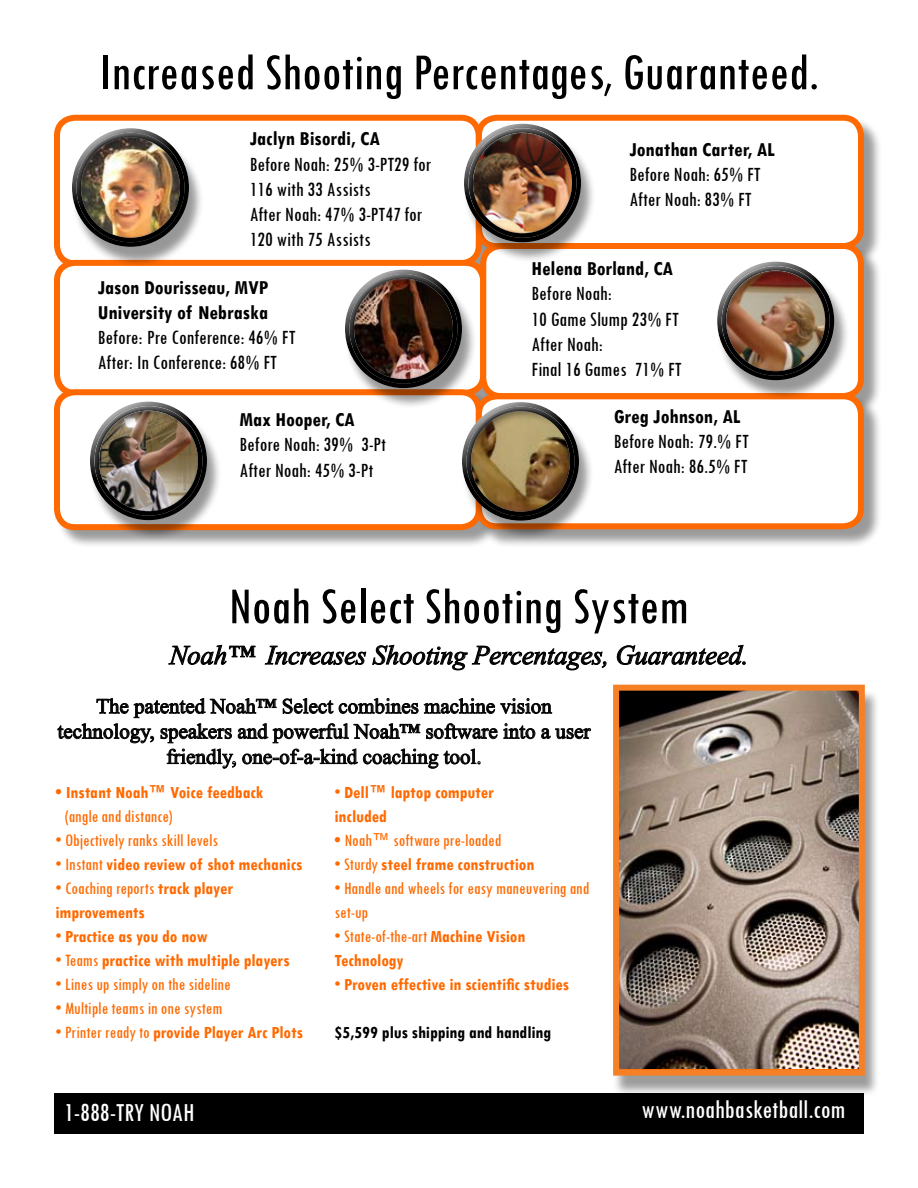
<style>
.page{position:relative;width:918px;height:1188px;background:#fff}
.page>*{position:absolute;margin:0;border:0;box-sizing:border-box;transform-origin:0 0}
.t1{font:condensed 54px "Tw Cen";color:#000}
.t2{font:italic 27px "Times New Roman";letter-spacing:-.01em;color:#000}
.t3{font:condensed 27px "Tw Cen";color:#fff}
.t4{font:condensed 21px/25.2px "Tw Cen";color:#000}
.t5{font:21px/25.2px "Times New Roman";color:#000;text-align:center}
.t6{font:700 condensed 21px/25.2px "Tw Cen";color:#000}
.t7{font:700 condensed 18px/24px "Tw Cen";color:#ff6901}
.t8{font:condensed 18px/24px "Tw Cen";color:#ff6901}
.t9{font:700 condensed 18px "Tw Cen";color:#000}
.s1{font-weight:400}
.s2{font-weight:700}
</style>
<div class="page">
<div style="left:54px;top:115px;width:428px;height:151px;border:6px solid #ff6901;border-radius:18px"></div>
<div style="left:478px;top:117px;width:411px;height:158px;background:#000;opacity:.4"></div>
<div style="left:479px;top:118px;width:382px;height:128px;background:#fff;border-radius:18px"></div>
<div style="left:476px;top:115px;width:388px;height:134px;border:6px solid #ff6901;border-radius:18px"></div>
<div style="left:57px;top:263px;width:426px;height:130px;background:#fff;border-radius:18px"></div>
<div style="left:54px;top:260px;width:432px;height:136px;border:6px solid #ff6901;border-radius:18px"></div>
<div style="left:483px;top:245px;width:406px;height:180px;background:#000;opacity:.4"></div>
<div style="left:483px;top:246px;width:378px;height:150px;background:#fff;border-radius:18px"></div>
<div style="left:480px;top:243px;width:384px;height:156px;border:6px solid #ff6901;border-radius:18px"></div>
<div style="left:56px;top:392px;width:451px;height:164px;background:#000;opacity:.4"></div>
<div style="left:57px;top:392px;width:422px;height:135px;background:#fff;border-radius:18px"></div>
<div style="left:54px;top:389px;width:428px;height:141px;border:6px solid #ff6901;border-radius:18px"></div>
<div style="left:478px;top:396px;width:411px;height:158px;background:#000;opacity:.4"></div>
<div style="left:479px;top:396px;width:382px;height:130px;background:#fff;border-radius:18px"></div>
<div style="left:476px;top:393px;width:388px;height:136px;border:6px solid #ff6901;border-radius:18px"></div>
<div style="left:716px;top:266px;width:141px;height:141px;background:#000;opacity:.41"></div>
<div style="left:716px;top:260px;width:120px;height:123px;background:#000;opacity:.75"></div>
<div style="left:461px;top:407px;width:141px;height:141px;background:#000;opacity:.41"></div>
<div style="left:460px;top:401px;width:120px;height:122px;background:#000;opacity:.75"></div>
<div style="left:71px;top:133px;width:141px;height:141px;background:#000;opacity:.41"></div>
<div style="left:70px;top:127px;width:120px;height:122px;background:#000;opacity:.75"></div>
<div style="left:463px;top:128px;width:141px;height:141px;background:#000;opacity:.41"></div>
<div style="left:463px;top:122px;width:120px;height:123px;background:#000;opacity:.75"></div>
<div style="left:344px;top:274px;width:141px;height:141px;background:#000;opacity:.41"></div>
<div style="left:344px;top:268px;width:120px;height:123px;background:#000;opacity:.75"></div>
<div style="left:89px;top:406px;width:141px;height:141px;background:#000;opacity:.41"></div>
<div style="left:88px;top:400px;width:120px;height:123px;background:#000;opacity:.75"></div>
<div style="left:54px;top:1094px;width:810px;height:40px;background:#000"></div>
<svg style="left:168px;top:645px;width:88px;height:20px"></svg>
<svg style="left:265px;top:645px;width:101px;height:20px"></svg>
<svg style="left:372px;top:645px;width:235px;height:26px"></svg>
<svg style="left:617px;top:645px;width:129px;height:20px"></svg>
<svg style="left:57px;top:698px;width:534px;height:71px"></svg>
<div style="left:612px;top:689px;width:275px;height:414px;background:#000;opacity:.39"></div>
<img style="left:620px;top:692px;width:238px;height:376px">
<div style="left:613px;top:685px;width:252px;height:391px;border:6px solid #f58025"></div>
<h1 class="t1" style="left:99px;top:40px;width:721px">Increased Shooting Percentages, Guaranteed.</h1>
<p class="t6" style="left:250px;top:126px;width:132px">Jaclyn Bisordi, CA</p>
<p class="t4" style="left:250px;top:151px;width:183px">Before Noah: 25% 3-PT29 for<br>116 with 33 Assists<br>After Noah: 47% 3-PT47 for<br>120 with 75 Assists</p>
<p class="t6" style="left:98px;top:274px;width:172px">Jason Dourisseau, MVP<br>University of Nebraska</p>
<p class="t4" style="left:98px;top:325px;width:199px">Before: Pre Conference: 46% FT<br>After: In Conference: 68% FT</p>
<p class="t6" style="left:240px;top:406px;width:117px">Max Hooper, CA</p>
<p class="t4" style="left:240px;top:432px;width:148px">Before Noah: 39% 3-Pt<br>After Noah: 45% 3-Pt</p>
<p class="t6" style="left:629px;top:136px;width:147px">Jonathan Carter, AL</p>
<p class="t4" style="left:629px;top:162px;width:133px">Before Noah: 65% FT<br>After Noah: 83% FT</p>
<p class="t6" style="left:532px;top:256px;width:143px">Helena Borland, CA</p>
<p class="t4" style="left:532px;top:281px;width:152px">Before Noah:<br>10 Game Slump 23% FT<br>After Noah:<br>Final 16 Games 71% FT</p>
<p class="t6" style="left:614px;top:403px;width:128px">Greg Johnson, AL</p>
<p class="t4" style="left:614px;top:428px;width:137px">Before Noah: 79.% FT<br>After Noah: 86.5% FT</p>
<h1 class="t1" style="left:229px;top:574px;width:461px">Noah Select Shooting System</h1>
<h2 class="t2" style="left:170px;top:637px;width:580px">Noah™ Increases Shooting Percentages, Guaranteed.</h2>
<p class="t5" style="left:58px;top:693px;width:534px">The patented Noah™ Select combines machine vision technology, speakers and powerful Noah™ software into a user friendly, one-of-a-kind coaching tool.</p>
<p class="t7" style="left:56px;top:780px;width:209px">• Instant Noah™ Voice feedback</p>
<p class="t8" style="left:65px;top:804px;width:109px">(angle and distance)</p>
<p class="t8" style="left:56px;top:828px;width:164px">• Objectively ranks skill levels</p>
<p class="t7" style="left:56px;top:852px;width:248px"><span class="s1">• Instant</span> video review of shot mechanics</p>
<p class="t7" style="left:56px;top:876px;width:179px"><span class="s1">• Coaching reports</span> track player improvements</p>
<p class="t7" style="left:56px;top:924px;width:154px"><span class="s1">•</span> Practice as you do now</p>
<p class="t7" style="left:56px;top:948px;width:236px"><span class="s1">• Teams</span> practice with multiple players</p>
<p class="t8" style="left:56px;top:972px;width:177px">• Lines up simply on the sideline</p>
<p class="t8" style="left:56px;top:996px;width:168px">• Multiple teams in one system</p>
<p class="t7" style="left:56px;top:1020px;width:249px"><span class="s1">• Printer ready to</span> provide Player Arc Plots</p>
<p class="t7" style="left:334px;top:780px;width:161px"><span class="s1">•</span> Dell™ laptop computer included</p>
<p class="t8" style="left:334px;top:828px;width:168px"><span class="s2">•</span> Noah™ software pre-loaded</p>
<p class="t7" style="left:334px;top:852px;width:201px"><span class="s1">• Sturdy</span> steel frame construction</p>
<p class="t8" style="left:335px;top:876px;width:256px">• Handle and wheels for easy maneuvering and set-up</p>
<p class="t7" style="left:335px;top:924px;width:192px"><span class="s1">• State-of-the-art</span> Machine Vision<br>Technology</p>
<p class="t7" style="left:335px;top:972px;width:236px"><span class="s1">•</span> Proven effective in scientific studies</p>
<p class="t9" style="left:335px;top:1022px;width:218px">$5,599 plus shipping and handling</p>
<h2 class="t3" style="left:64px;top:1096px;width:132px">1-888-TRY NOAH</h2>
<h2 class="t3" style="left:641px;top:1094px;width:206px">www.noahbasketball.com</h2>
</div>
